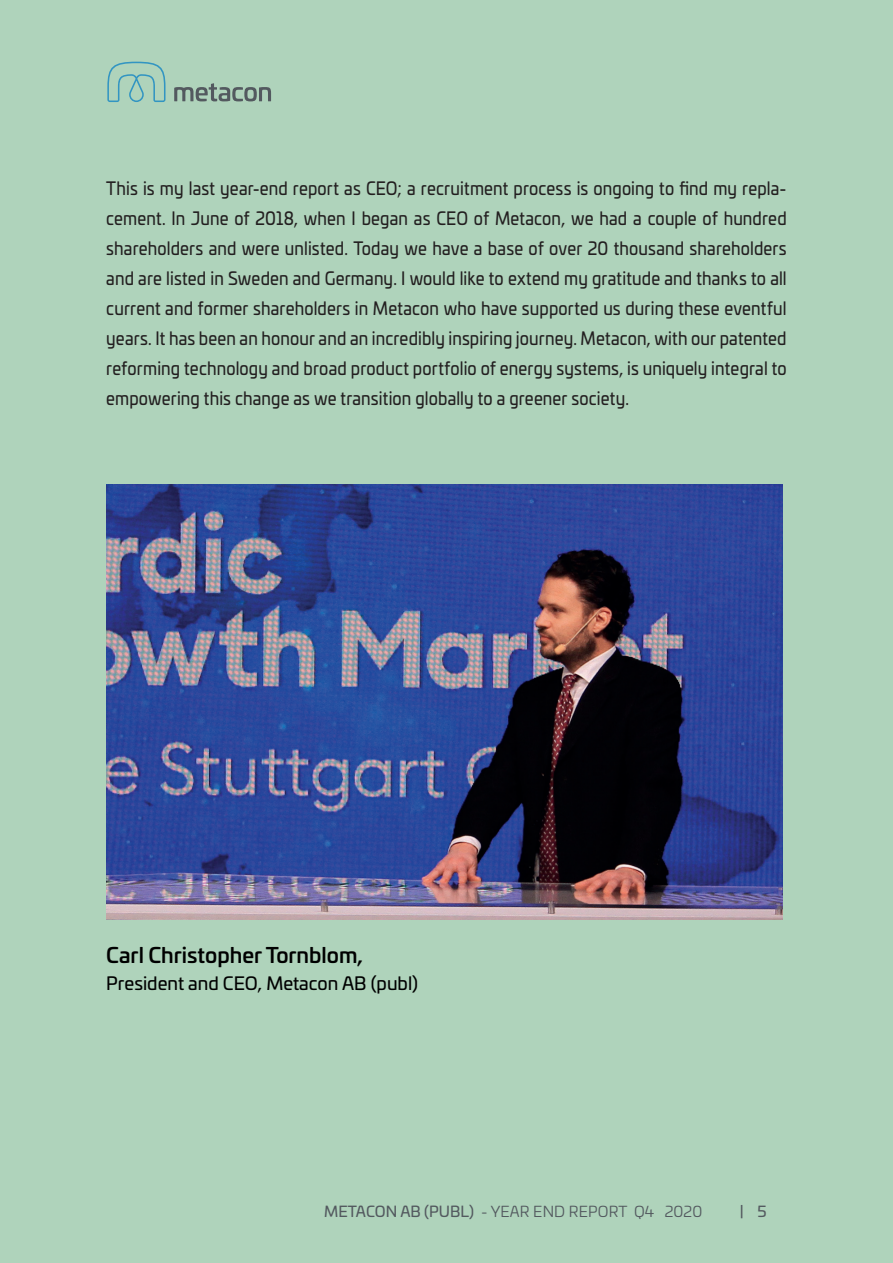
<style>
.page{position:relative;width:893px;height:1263px;background:#afd3bb}
.page>*{position:absolute;margin:0;border:0;box-sizing:border-box;transform-origin:0 0}
.t1{font:500 21px "Univia Pro";color:#000}
.t2{font:18px/30px "Univia Pro";letter-spacing:.01em;color:#231f20;text-align:justify;scale:.9 1}
.t3{font:18px "Univia Pro";color:#000}
.t4{font:15px "Univia Pro";letter-spacing:.01em;color:#53595f}
.t5{font:15px "Univia Pro";color:#53595f}
.s1{font-style:inherit}
</style>
<div class="page">
<svg style="left:174px;top:83px;width:97px;height:18px"></svg>
<svg style="left:107px;top:62px;width:58px;height:40px"></svg>
<img style="left:106px;top:484px;width:677px;height:435px">
<p class="t2" style="left:106px;top:173px;width:758px">This is my last year-end report as CEO; a recruitment process is ongoing to find my repla&shy;cement. In June of 2018, when I began as CEO of Metacon, we had a couple of hundred shareholders and were unlisted. Today we have a base of over 20 thousand shareholders and are listed in Sweden and Germany. I would like to extend my gratitude and thanks to all current and former shareholders in Metacon who have supported us during these eventful years. It has been an honour and an incredibly inspiring journey. Metacon, with our patented reforming technology and broad product portfolio of energy systems, is uniquely integral to empowering this change as we transition globally to a greener society.</p>
<p class="t1" style="left:106px;top:939px;width:258px">Carl Christopher Tornblom,</p>
<p class="t3" style="left:106px;top:970px;width:313px">President and CEO, Metacon AB (publ)</p>
<p class="t4" style="left:324px;top:1200px;width:379px"><span class="s1">METACON AB (PUBL)</span> - YEAR END REPORT Q4 2020</p>
<p class="t5" style="left:740px;top:1200px;width:28px">| 5</p>
</div>
